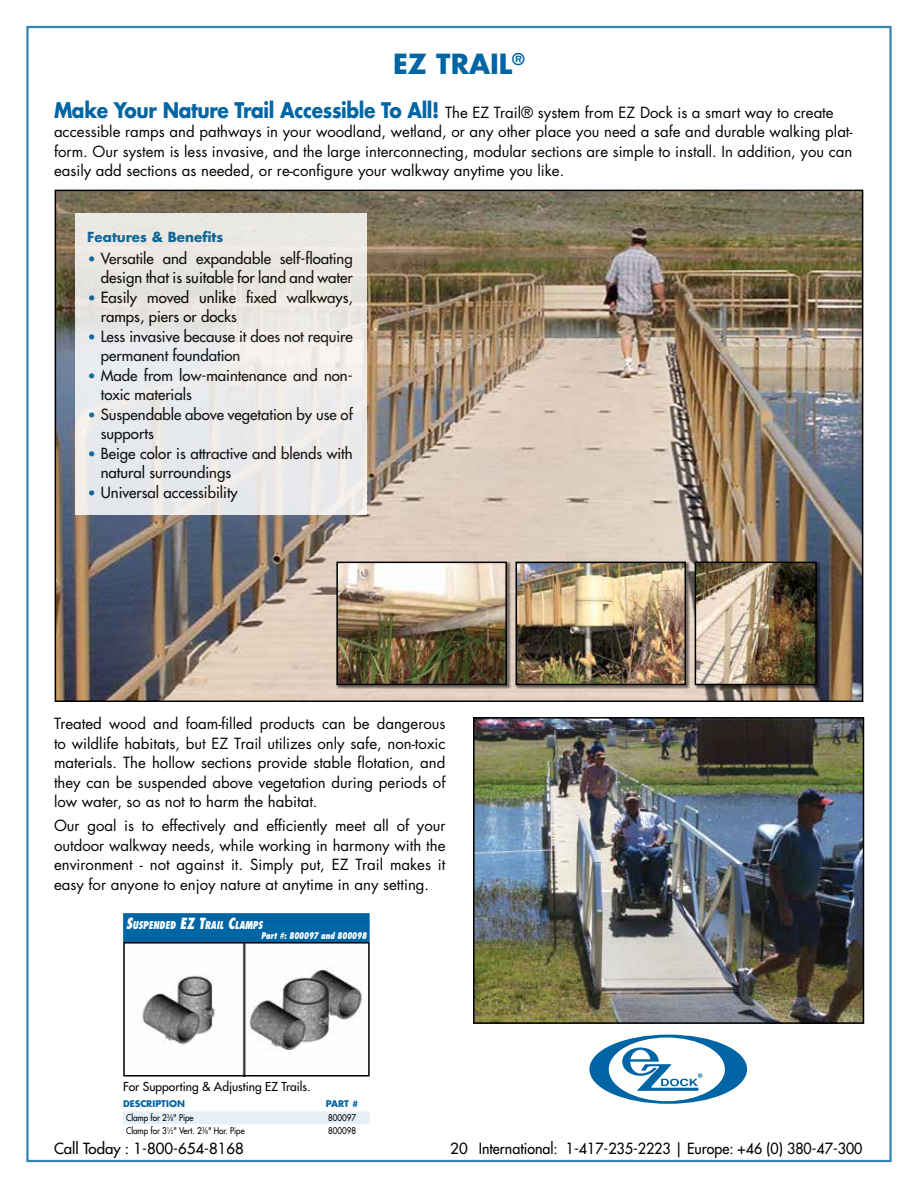
<style>
.page{position:relative;width:918px;height:1188px;background:#fff}
.page>*{position:absolute;margin:0;border:0;box-sizing:border-box;transform-origin:0 0}
.t1{font:700 27px "Futura Std";color:#0065a4}
.t2{font:15px/19.5px "Futura Std";color:#000;text-align:justify}
.t3{font:500 15px/19.5px "Futura Std";color:#000}
.t4{font:700 13.5px "Futura Std";color:#0065a4}
.t5{font:500 12px "Futura Std";color:#000}
.t6{font:italic 800 condensed 10.5px "Futura Std";color:#fff;scale:.9 1}
.t7{font:500 9px "Futura Std";letter-spacing:-.005em;color:#000;scale:.9 1}
.t8{font:italic 800 condensed 9px "Futura Std";color:#fff;scale:.9 1}
.t9{font:700 9px "Futura Std";color:#0065a4}
.s1{font-weight:700;font-size:21px;color:#0065a4}
.s2{font-weight:700;font-size:13.5px;color:#0065a4}
.s3{font-size:15px}
.s4{font-size:4.95px}
</style>
<div class="page">
<svg style="left:589px;top:1035px;width:158px;height:69px"></svg>
<img style="left:54px;top:189px;width:810px;height:513px">
<img style="left:473px;top:717px;width:392px;height:307px">
<div style="left:75px;top:214px;width:292px;height:301px;background:#e9e9e9"></div>
<div style="left:695px;top:562px;width:126px;height:127px;background:#000;opacity:.5"></div>
<img style="left:694px;top:561px;width:124px;height:125px">
<div style="left:516px;top:562px;width:174px;height:127px;background:#000;opacity:.5"></div>
<img style="left:519px;top:565px;width:164px;height:117px">
<div style="left:516px;top:562px;width:170px;height:123px;border:2px solid #000"></div>
<div style="left:337px;top:562px;width:174px;height:127px;background:#000;opacity:.5"></div>
<img style="left:339px;top:565px;width:165px;height:117px">
<div style="left:336px;top:562px;width:171px;height:123px;border:2px solid #000"></div>
<div style="left:123px;top:913px;width:247px;height:15px;background:#0065a4"></div>
<div style="left:123px;top:927px;width:247px;height:18px;background:#0065a4"></div>
<div style="left:123px;top:1111px;width:247px;height:13px;background:#e6f0f6"></div>
<img style="left:137px;top:945px;width:226px;height:129px">
<div style="left:123px;top:942px;width:247px;height:135px;border:2px solid #000"></div>
<h1 class="t1" style="left:393px;top:46px;width:133px">EZ TRAIL<sup>®</sup></h1>
<p class="t2" style="left:54px;top:103px;width:800px;text-align:left"><span class="s1">Make Your Nature Trail Accessible To All!</span> The EZ Trail® system from EZ Dock is a smart way to create accessible ramps and pathways in your woodland, wetland, or any other place you need a safe and durable walking plat&shy;form. Our system is less invasive, and the large interconnecting, modular sections are simple to install. In addition, you can easily add sections as needed, or re-configure your walkway anytime you like.</p>
<p class="t4" style="left:87px;top:228px;width:137px">Features &amp; Benefits</p>
<p class="t3" style="left:87px;top:249px;width:267px;text-align:right"><span class="s2">•</span> Versatile and expandable self-floating design that is suitable for land and water</p>
<p class="t3" style="left:101px;top:288px;width:254px;text-indent:-14px"><span class="s2">•</span> Easily moved unlike fixed walkways, ramps, piers or docks</p>
<p class="t3" style="left:101px;top:327px;width:253px;text-indent:-14px"><span class="s2">•</span> Less invasive because it does not require permanent foundation</p>
<p class="t3" style="left:101px;top:366px;width:253px;text-indent:-14px"><span class="s2">•</span> Made from low-maintenance and non&shy;toxic materials</p>
<p class="t3" style="left:101px;top:405px;width:254px;text-indent:-14px"><span class="s2">•</span> Suspendable above vegetation by use of supports</p>
<p class="t3" style="left:101px;top:444px;width:253px;text-indent:-14px"><span class="s2">•</span> Beige color is attractive and blends with natural surroundings</p>
<p class="t3" style="left:87px;top:483px;width:152px"><span class="s2">•</span> Universal accessibility</p>
<p class="t2" style="left:54px;top:714px;width:393px">Treated wood and foam-filled products can be dangerous to wildlife habitats, but EZ Trail utilizes only safe, non-toxic materials. The hollow sections provide stable flotation, and they can be suspended above vegetation during periods of low water, so as not to harm the habitat.</p>
<p class="t2" style="left:54px;top:816px;width:393px">Our goal is to effectively and efficiently meet all of your outdoor walkway needs, while working in harmony with the environment - not against it. Simply put, EZ Trail makes it easy for anyone to enjoy nature at anytime in any setting.</p>
<p class="t6" style="left:126px;top:918px;width:153px"><span class="s3">S</span>USPENDED <span class="s3">EZ T</span>RAIL <span class="s3">C</span>LAMPS</p>
<p class="t8" style="left:261px;top:930px;width:119px">Part #: 800097 and 800098</p>
<p class="t5" style="left:123px;top:1079px;width:189px">For Supporting &amp; Adjusting EZ Trails.</p>
<p class="t9" style="left:123px;top:1097px;width:63px">DESCRIPTION</p>
<p class="t9" style="left:326px;top:1097px;width:34px">PART #</p>
<p class="t7" style="left:126px;top:1112px;width:76px">Clamp for 2<sup>3</sup>⁄<span class="s4">8</span>" Pipe</p>
<p class="t7" style="left:328px;top:1112px;width:32px">800097</p>
<p class="t7" style="left:126px;top:1125px;width:133px">Clamp for 3<sup>1</sup>⁄<span class="s4">2</span>" Vert. 2<sup>3</sup>⁄<span class="s4">8</span>" Hor. Pipe</p>
<p class="t7" style="left:328px;top:1125px;width:33px">800098</p>
<p class="t3" style="left:54px;top:1139px;width:191px">Call Today : 1-800-654-8168</p>
<p class="t3" style="left:450px;top:1139px;width:414px">20 International: 1-417-235-2223 | Europe: +46 (0) 380-47-300</p>
</div>
